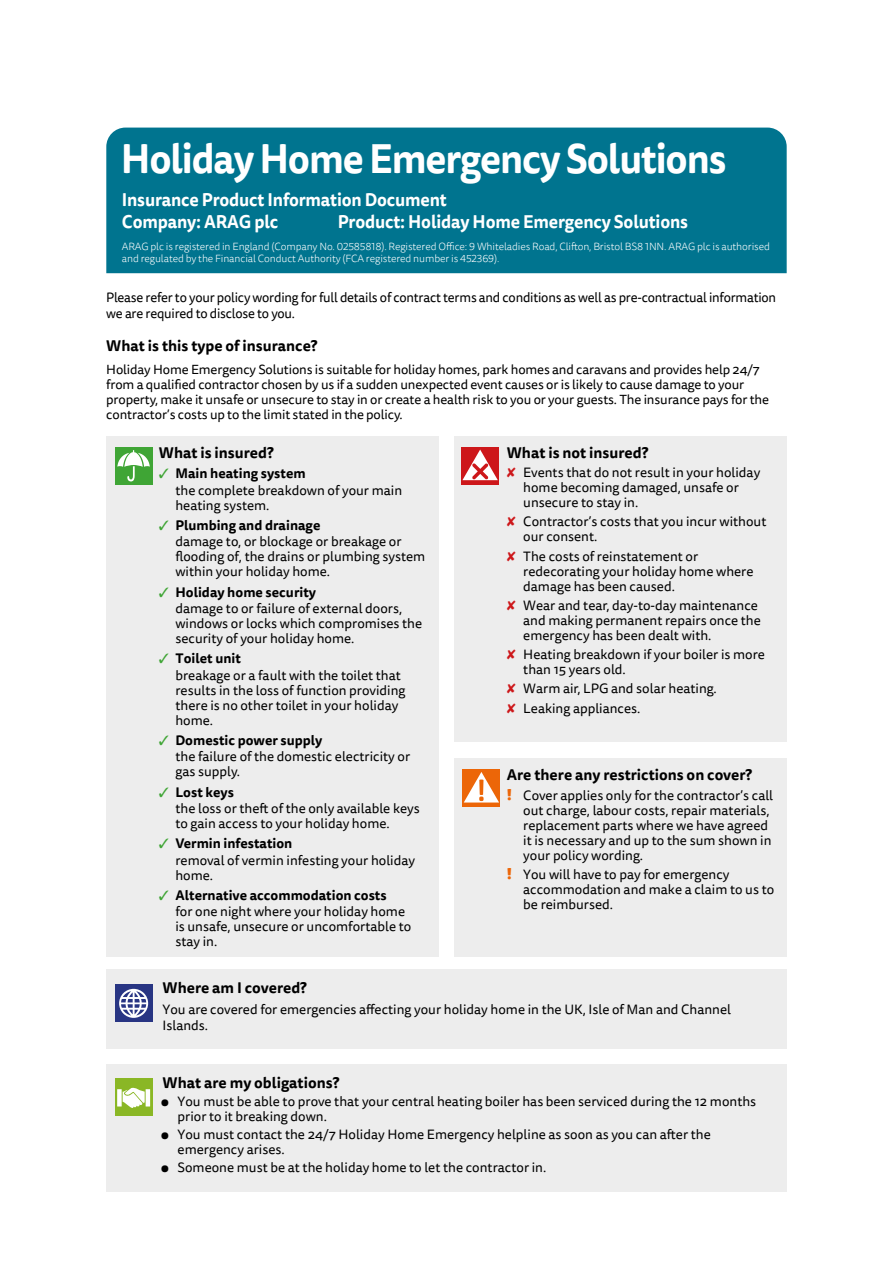
<style>
.page{position:relative;width:893px;height:1263px;background:#fff}
.page>*{position:absolute;margin:0;border:0;box-sizing:border-box;transform-origin:0 0}
.t1{font:700 40.5px "Tisa Sans OT";letter-spacing:-.03em;color:#fff;scale:.95 1}
.t2{font:700 18px/22.5px "Tisa Sans OT";letter-spacing:-.01em;color:#fff;scale:.95 1}
.t3{font:700 15px "Tisa Sans OT";color:#000}
.t4{font:13.5px/15px "Tisa Sans OT";color:#000}
.t5{font:13.2px/15px "Tisa Sans OT";letter-spacing:-.01em;color:#000}
.t6{font:300 10.5px/12.6px "Tisa Sans OT";letter-spacing:-.01em;color:#fff}
.s1{color:#3fa535}
.s2{font-weight:700}
.s3{color:#cd171a}
.s4{font-weight:900;font-size:15px;color:#ec6608}
.s5{font-weight:300}
</style>
<div class="page">
<div style="left:106px;top:128px;width:681px;height:145px;background:#00748f"></div>
<div style="left:454px;top:759px;width:333px;height:198px;background:#ededed"></div>
<div style="left:454px;top:436px;width:333px;height:306px;background:#ededed"></div>
<div style="left:106px;top:436px;width:333px;height:521px;background:#ededed"></div>
<div style="left:115px;top:447px;width:37px;height:37px;background:#3fa535"></div>
<svg style="left:117px;top:450px;width:33px;height:31px"></svg>
<div style="left:461px;top:447px;width:38px;height:37px;background:linear-gradient(to right,#cd171a,#cd171a)"></div>
<svg style="left:462px;top:450px;width:36px;height:30px"></svg>
<svg style="left:463px;top:769px;width:37px;height:38px"></svg>
<svg style="left:464px;top:772px;width:35px;height:30px"></svg>
<div style="left:106px;top:969px;width:681px;height:80px;background:#ededed"></div>
<div style="left:115px;top:984px;width:37px;height:38px;background:#283583"></div>
<svg style="left:119px;top:989px;width:29px;height:29px"></svg>
<div style="left:106px;top:1064px;width:681px;height:127px;background:#ededed"></div>
<div style="left:115px;top:1078px;width:37px;height:38px;background:#8ab725"></div>
<svg style="left:123px;top:1087px;width:22px;height:21px"></svg>
<hr style="left:146px;top:1089px;width:4px;height:17px;background:#fff">
<div style="left:117px;top:1089px;width:5px;height:17px;background:#fff"></div>
<h1 class="t1" style="left:121px;top:133px;width:639px">Holiday Home Emergency Solutions</h1>
<h2 class="t2" style="left:122px;top:189px;width:344px">Insurance Product Information Document<br>Company: ARAG plc</h2>
<h2 class="t2" style="left:338px;top:212px;width:370px">Product: Holiday Home Emergency Solutions</h2>
<p class="t6" style="left:122px;top:240px;width:650px">ARAG plc is registered in England (Company No. 02585818). Registered Office: 9 Whiteladies Road, Clifton, Bristol BS8 1NN. ARAG plc is authorised and regulated by the Financial Conduct Authority (FCA registered number is 452369).</p>
<p class="t4" style="left:106px;top:290px;width:671px;line-height:16.2px">Please refer to your policy wording for full details of contract terms and conditions as well as pre-contractual information we are required to disclose to you.</p>
<p class="t3" style="left:106px;top:336px;width:213px">What is this type of insurance?</p>
<p class="t5" style="left:106px;top:363px;width:664px">Holiday Home Emergency Solutions is suitable for holiday homes, park homes and caravans and provides help 24/7 from a qualified contractor chosen by us if a sudden unexpected event causes or is likely to cause damage to your property, make it unsafe or unsecure to stay in or create a health risk to you or your guests. The insurance pays for the contractor’s costs up to the limit stated in the policy.</p>
<p class="t3" style="left:159px;top:443px;width:116px">What is insured?</p>
<p class="t4" style="left:175px;top:467px;width:228px;line-height:15.6px;text-indent:-16px"><span class="s1">✓</span> <span class="s2">Main heating system<br></span>the complete breakdown of your main heating system.</p>
<p class="t4" style="left:175px;top:518px;width:251px;line-height:15.5px;text-indent:-16px"><span class="s1">✓</span> <span class="s2">Plumbing and drainage<br></span>damage to, or blockage or breakage or flooding of, the drains or plumbing system within your holiday home.</p>
<p class="t4" style="left:175px;top:585px;width:248px;line-height:15.5px;text-indent:-16px"><span class="s1">✓</span> <span class="s2">Holiday home security<br></span>damage to or failure of external doors, windows or locks which compromises the security of your holiday home.</p>
<p class="t4" style="left:175px;top:652px;width:232px;text-indent:-16px"><span class="s1">✓</span> <span class="s2">Toilet unit<br></span>breakage or a fault with the toilet that results in the loss of function providing there is no other toilet in your holiday home.</p>
<p class="t4" style="left:175px;top:733px;width:236px;line-height:15.6px;text-indent:-16px"><span class="s1">✓</span> <span class="s2">Domestic power supply<br></span>the failure of the domestic electricity or gas supply.</p>
<p class="t4" style="left:175px;top:785px;width:246px;line-height:15.6px;text-indent:-16px"><span class="s1">✓</span> <span class="s2">Lost keys<br></span>the loss or theft of the only available keys to gain access to your holiday home.</p>
<p class="t4" style="left:175px;top:837px;width:241px;line-height:15.6px;text-indent:-16px"><span class="s1">✓</span> <span class="s2">Vermin infestation<br></span>removal of vermin infesting your holiday home.</p>
<p class="t4" style="left:175px;top:888px;width:237px;line-height:15.5px;text-indent:-16px"><span class="s1">✓</span> <span class="s2">Alternative accommodation costs<br></span>for one night where your holiday home is unsafe, unsecure or uncomfortable to stay in.</p>
<p class="t3" style="left:163px;top:978px;width:146px">Where am I covered?</p>
<p class="t4" style="left:163px;top:1002px;width:570px;line-height:16.2px">You are covered for emergencies affecting your holiday home in the UK, Isle of Man and Channel<br>Islands.</p>
<p class="t3" style="left:507px;top:443px;width:143px">What is not insured?</p>
<p class="t4" style="left:523px;top:466px;width:238px;text-indent:-16px"><span class="s3">✘</span> Events that do not result in your holiday home becoming damaged, unsafe or unsecure to stay in.</p>
<p class="t4" style="left:523px;top:515px;width:245px;text-indent:-16px"><span class="s3">✘</span> Contractor’s costs that you incur without our consent.</p>
<p class="t4" style="left:523px;top:549px;width:232px;text-indent:-16px"><span class="s3">✘</span> The costs of reinstatement or redecorating your holiday home where damage has been caused.</p>
<p class="t4" style="left:523px;top:598px;width:239px;text-indent:-16px"><span class="s3">✘</span> Wear and tear, day-to-day maintenance and making permanent repairs once the emergency has been dealt with.</p>
<p class="t4" style="left:523px;top:648px;width:243px;text-indent:-16px"><span class="s3">✘</span> Heating breakdown if your boiler is more than 15 years old.</p>
<p class="t4" style="left:507px;top:680px;width:212px;line-height:19.2px"><span class="s3">✘</span> Warm air, LPG and solar heating. <span class="s3">✘</span> Leaking appliances.</p>
<p class="t3" style="left:507px;top:765px;width:247px">Are there any restrictions on cover?</p>
<p class="t4" style="left:523px;top:788px;width:251px;text-indent:-17px"><span class="s4">!</span> Cover applies only for the contractor’s call out charge, labour costs, repair materials, replacement parts where we have agreed it is necessary and up to the sum shown in your policy wording.</p>
<p class="t4" style="left:523px;top:867px;width:252px;text-indent:-17px"><span class="s4">!</span> You will have to pay for emergency accommodation and make a claim to us to be reimbursed.</p>
<p class="t3" style="left:163px;top:1073px;width:178px">What are my obligations?</p>
<p class="t4" style="left:178px;top:1094px;width:580px;text-indent:-16px"><span class="s5">●</span> You must be able to prove that your central heating boiler has been serviced during the 12 months prior to it breaking down.</p>
<p class="t4" style="left:178px;top:1127px;width:535px;text-indent:-16px"><span class="s5">●</span> You must contact the 24/7 Holiday Home Emergency helpline as soon as you can after the emergency arises.</p>
<p class="t4" style="left:161px;top:1161px;width:387px"><span class="s5">●</span> Someone must be at the holiday home to let the contractor in.</p>
</div>
